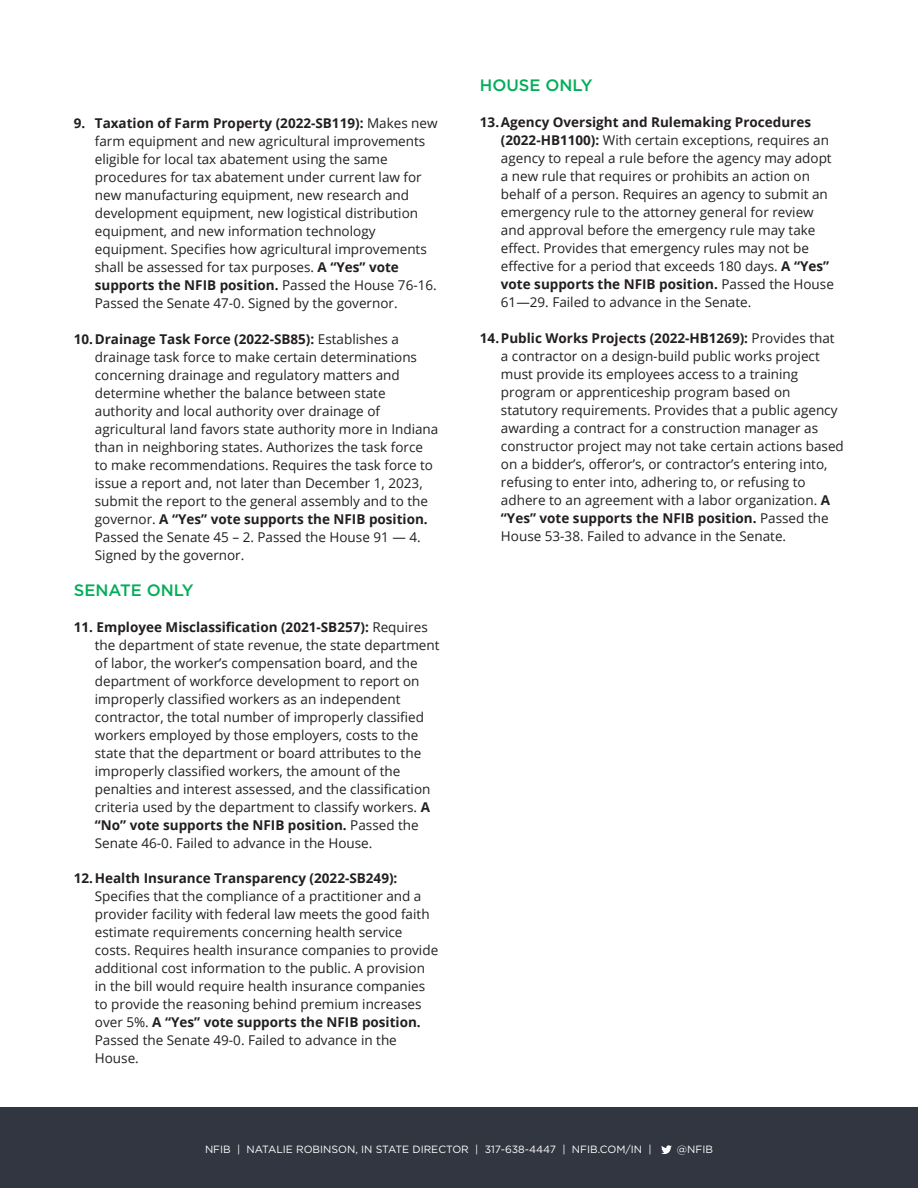
<style>
.page{position:relative;width:918px;height:1188px;background:#fff}
.page>*{position:absolute;margin:0;border:0;box-sizing:border-box;transform-origin:0 0}
.t1{font:500 16.5px "Gotham";color:#03ad59}
.t2{font:13.5px/18px "Open Sans";color:#231f20}
.t3{font:10.5px "Gotham";color:#fff}
.s1{font-weight:700}
</style>
<div class="page">
<div style="left:0;top:1107px;width:918px;height:81px;background:#323640"></div>
<svg style="left:661px;top:1145px;width:11px;height:9px"></svg>
<p class="t2" style="left:95px;top:114px;width:344px;text-indent:-21px"><span class="s1">9. Taxation of Farm Property (2022-SB119):</span> Makes new farm equipment and new agricultural improvements eligible for local tax abatement using the same procedures for tax abatement under current law for new manufacturing equipment, new research and development equipment, new logistical distribution equipment, and new information technology equipment. Specifies how agricultural improvements shall be assessed for tax purposes. <span class="s1">A “Yes” vote supports the NFIB position.</span> Passed the House 76-16.<br>Passed the Senate 47-0. Signed by the governor.</p>
<p class="t2" style="left:95px;top:330px;width:345px;text-indent:-21px"><span class="s1">10.Drainage Task Force (2022-SB85):</span> Establishes a drainage task force to make certain determinations concerning drainage and regulatory matters and determine whether the balance between state authority and local authority over drainage of agricultural land favors state authority more in Indiana than in neighboring states. Authorizes the task force to make recommendations. Requires the task force to issue a report and, not later than December 1, 2023, submit the report to the general assembly and to the governor. <span class="s1">A “Yes” vote supports the NFIB position.<br></span>Passed the Senate 45 – 2. Passed the House 91 — 4.<br>Signed by the governor.</p>
<p class="t1" style="left:74px;top:580px;width:121px">SENATE ONLY</p>
<p class="t2" style="left:95px;top:618px;width:346px;text-indent:-21px"><span class="s1">11. Employee Misclassification (2021-SB257):</span> Requires the department of state revenue, the state department of labor, the worker’s compensation board, and the department of workforce development to report on improperly classified workers as an independent contractor, the total number of improperly classified workers employed by those employers, costs to the state that the department or board attributes to the improperly classified workers, the amount of the penalties and interest assessed, and the classification criteria used by the department to classify workers. <span class="s1">A “No” vote supports the NFIB position.</span> Passed the Senate 46-0. Failed to advance in the House.</p>
<p class="t2" style="left:95px;top:869px;width:345px;text-indent:-21px"><span class="s1">12.Health Insurance Transparency (2022-SB249):<br></span>Specifies that the compliance of a practitioner and a provider facility with federal law meets the good faith estimate requirements concerning health service costs. Requires health insurance companies to provide additional cost information to the public. A provision in the bill would require health insurance companies to provide the reasoning behind premium increases over 5%. <span class="s1">A “Yes” vote supports the NFIB position.<br></span>Passed the Senate 49-0. Failed to advance in the House.</p>
<p class="t1" style="left:480px;top:74px;width:114px">HOUSE ONLY</p>
<p class="t2" style="left:501px;top:113px;width:334px;text-indent:-21px"><span class="s1">13.Agency Oversight and Rulemaking Procedures (2022-HB1100):</span> With certain exceptions, requires an agency to repeal a rule before the agency may adopt a new rule that requires or prohibits an action on behalf of a person. Requires an agency to submit an emergency rule to the attorney general for review and approval before the emergency rule may take effect. Provides that emergency rules may not be effective for a period that exceeds 180 days. <span class="s1">A “Yes” vote supports the NFIB position.</span> Passed the House 61—29. Failed to advance in the Senate.</p>
<p class="t2" style="left:501px;top:329px;width:344px;text-indent:-21px"><span class="s1">14.Public Works Projects (2022-HB1269):</span> Provides that a contractor on a design-build public works project must provide its employees access to a training program or apprenticeship program based on statutory requirements. Provides that a public agency awarding a contract for a construction manager as constructor project may not take certain actions based on a bidder’s, offeror’s, or contractor’s entering into, refusing to enter into, adhering to, or refusing to adhere to an agreement with a labor organization. <span class="s1">A “Yes” vote supports the NFIB position.</span> Passed the House 53-38. Failed to advance in the Senate.</p>
<p class="t3" style="left:205px;top:1142px;width:448px">NFIB | NATALIE ROBINSON, IN STATE DIRECTOR | 317-638-4447 | NFIB.COM/IN |</p>
<p class="t3" style="left:677px;top:1142px;width:38px">@NFIB</p>
</div>
